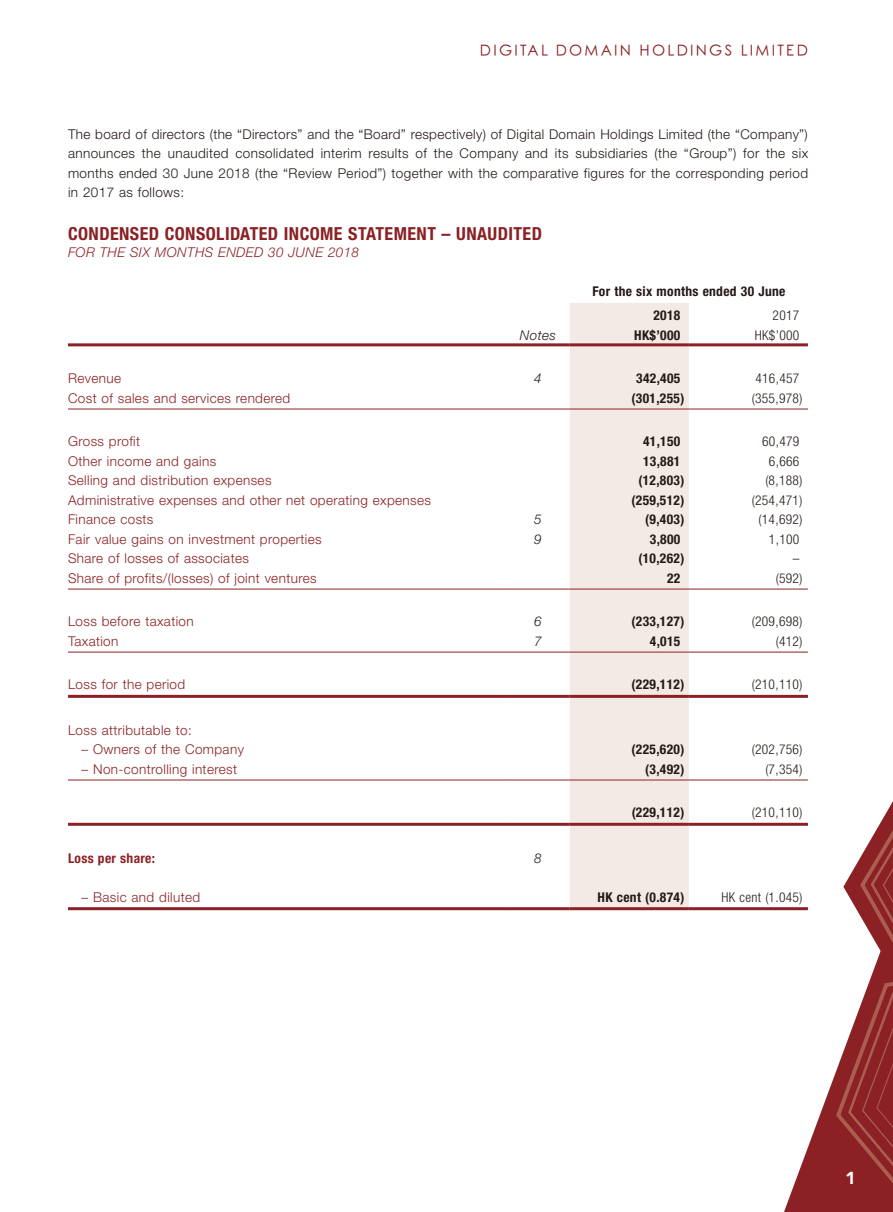
<style>
.page{position:relative;width:893px;height:1212px;background:#fff}
.page>*{position:absolute;margin:0;border:0;box-sizing:border-box;transform-origin:0 0}
.t1{font:700 condensed 18px "Helvetica Neue LT Std";letter-spacing:.025em;color:#8b2124}
.t2{font:900 17.25px "Avenir LT Std";color:#fff}
.t3{font:15px "Rounded Elegance";letter-spacing:.15em;color:#8b2124}
.t4{font:300 13.5px "Helvetica Neue LT Std";letter-spacing:.03em;color:#8b2124}
.t5{font:300 13.5px/19.5px "Helvetica Neue LT Std";letter-spacing:.03em;color:#231916;text-align:justify}
.t6{font:700 condensed 13.5px/23.7px "Helvetica Neue LT Std";letter-spacing:.025em;color:#231916}
.t7{font:300 condensed 13.5px "Helvetica Neue LT Std";letter-spacing:.025em;color:#231916}
.t8{font:italic 300 13.5px "Helvetica Neue LT Std";letter-spacing:.03em;color:#8b2124}
.t9{font:700 condensed 13.5px "Helvetica Neue LT Std";letter-spacing:.025em;color:#8b2124}
.t10{font:italic 300 13.5px "Helvetica Neue LT Std";letter-spacing:.03em;color:#231916}
</style>
<div class="page">
<svg style="left:779px;top:779px;width:55px;height:433px"></svg>
<svg style="left:834px;top:801px;width:59px;height:411px"></svg>
<div style="left:570px;top:303px;width:119px;height:604px;background:#f4eae5"></div>
<hr style="left:68px;top:343px;width:438px;height:3px;background:#8b2124">
<hr style="left:506px;top:343px;width:64px;height:3px;background:#8b2124">
<hr style="left:570px;top:343px;width:119px;height:3px;background:#8b2124">
<hr style="left:689px;top:343px;width:119px;height:3px;background:#8b2124">
<hr style="left:68px;top:409px;width:438px;height:1px;background:#8b2124">
<hr style="left:506px;top:409px;width:64px;height:1px;background:#8b2124">
<hr style="left:570px;top:409px;width:119px;height:1px;background:#8b2124">
<hr style="left:689px;top:409px;width:119px;height:1px;background:#8b2124">
<hr style="left:68px;top:589px;width:438px;height:1px;background:#8b2124">
<hr style="left:506px;top:589px;width:64px;height:1px;background:#8b2124">
<hr style="left:570px;top:589px;width:119px;height:1px;background:#8b2124">
<hr style="left:689px;top:589px;width:119px;height:1px;background:#8b2124">
<hr style="left:68px;top:652px;width:438px;height:1px;background:#8b2124">
<hr style="left:506px;top:652px;width:64px;height:1px;background:#8b2124">
<hr style="left:570px;top:652px;width:119px;height:1px;background:#8b2124">
<hr style="left:689px;top:652px;width:119px;height:1px;background:#8b2124">
<hr style="left:68px;top:695px;width:438px;height:3px;background:#8b2124">
<hr style="left:506px;top:695px;width:64px;height:3px;background:#8b2124">
<hr style="left:570px;top:695px;width:119px;height:3px;background:#8b2124">
<hr style="left:689px;top:695px;width:119px;height:3px;background:#8b2124">
<hr style="left:68px;top:780px;width:438px;height:1px;background:#8b2124">
<hr style="left:506px;top:780px;width:64px;height:1px;background:#8b2124">
<hr style="left:570px;top:780px;width:119px;height:1px;background:#8b2124">
<hr style="left:689px;top:780px;width:119px;height:1px;background:#8b2124">
<hr style="left:68px;top:823px;width:438px;height:3px;background:#8b2124">
<hr style="left:506px;top:823px;width:64px;height:3px;background:#8b2124">
<hr style="left:570px;top:823px;width:119px;height:3px;background:#8b2124">
<hr style="left:689px;top:823px;width:119px;height:3px;background:#8b2124">
<hr style="left:68px;top:907px;width:438px;height:3px;background:#8b2124">
<hr style="left:506px;top:907px;width:64px;height:3px;background:#8b2124">
<hr style="left:570px;top:907px;width:119px;height:3px;background:#8b2124">
<hr style="left:689px;top:907px;width:119px;height:3px;background:#8b2124">
<p class="t3" style="left:480px;top:41px;width:330px">DIGITAL DOMAIN HOLDINGS LIMITED</p>
<p class="t5" style="left:68px;top:124px;width:742px">The board of directors (the “Directors” and the “Board” respectively) of Digital Domain Holdings Limited (the “Company”) announces the unaudited consolidated interim results of the Company and its subsidiaries (the “Group”) for the six months ended 30 June 2018 (the “Review Period”) together with the comparative figures for the corresponding period in 2017 as follows:</p>
<h1 class="t1" style="left:68px;top:223px;width:475px">CONDENSED CONSOLIDATED INCOME STATEMENT – UNAUDITED</h1>
<p class="t8" style="left:68px;top:244px;width:293px">FOR THE SIX MONTHS ENDED 30 JUNE 2018</p>
<p class="t6" style="left:653px;top:279px;width:133px;text-indent:-61px">For the six months ended 30 June<br>2018</p>
<p class="t7" style="left:772px;top:307px;width:28px">2017</p>
<p class="t10" style="left:520px;top:327px;width:38px">Notes</p>
<p class="t6" style="left:634px;top:323px;width:48px">HK$’000</p>
<p class="t7" style="left:755px;top:327px;width:46px">HK$’000</p>
<p class="t4" style="left:68px;top:370px;width:55px">Revenue</p>
<p class="t10" style="left:534px;top:370px;width:9px">4</p>
<p class="t6" style="left:636px;top:366px;width:46px">342,405</p>
<p class="t7" style="left:755px;top:371px;width:46px">416,457</p>
<p class="t4" style="left:68px;top:389px;width:224px">Cost of sales and services rendered</p>
<p class="t6" style="left:632px;top:386px;width:54px">(301,255)</p>
<p class="t7" style="left:752px;top:390px;width:52px">(355,978)</p>
<p class="t4" style="left:68px;top:433px;width:74px">Gross profit</p>
<p class="t6" style="left:643px;top:429px;width:39px">41,150</p>
<p class="t7" style="left:762px;top:434px;width:39px">60,479</p>
<p class="t4" style="left:68px;top:452px;width:150px">Other income and gains</p>
<p class="t6" style="left:643px;top:449px;width:39px">13,881</p>
<p class="t7" style="left:769px;top:453px;width:32px">6,666</p>
<p class="t4" style="left:68px;top:472px;width:205px">Selling and distribution expenses</p>
<p class="t6" style="left:638px;top:468px;width:47px">(12,803)</p>
<p class="t7" style="left:765px;top:473px;width:39px">(8,188)</p>
<p class="t4" style="left:68px;top:491px;width:364px">Administrative expenses and other net operating expenses</p>
<p class="t6" style="left:632px;top:488px;width:54px">(259,512)</p>
<p class="t7" style="left:752px;top:492px;width:52px">(254,471)</p>
<p class="t4" style="left:68px;top:511px;width:87px">Finance costs</p>
<p class="t10" style="left:534px;top:511px;width:9px">5</p>
<p class="t6" style="left:645px;top:507px;width:41px">(9,403)</p>
<p class="t7" style="left:758px;top:512px;width:45px">(14,692)</p>
<p class="t4" style="left:68px;top:530px;width:255px">Fair value gains on investment properties</p>
<p class="t10" style="left:534px;top:531px;width:9px">9</p>
<p class="t6" style="left:650px;top:527px;width:32px">3,800</p>
<p class="t7" style="left:769px;top:531px;width:32px">1,100</p>
<p class="t4" style="left:68px;top:550px;width:182px">Share of losses of associates</p>
<p class="t6" style="left:638px;top:546px;width:47px">(10,262)</p>
<p class="t7" style="left:793px;top:550px;width:8px">–</p>
<p class="t4" style="left:68px;top:569px;width:250px">Share of profits/(losses) of joint ventures</p>
<p class="t6" style="left:667px;top:566px;width:15px">22</p>
<p class="t7" style="left:776px;top:570px;width:28px">(592)</p>
<p class="t4" style="left:68px;top:613px;width:127px">Loss before taxation</p>
<p class="t10" style="left:534px;top:613px;width:9px">6</p>
<p class="t6" style="left:632px;top:609px;width:54px">(233,127)</p>
<p class="t7" style="left:752px;top:614px;width:52px">(209,698)</p>
<p class="t4" style="left:68px;top:632px;width:52px">Taxation</p>
<p class="t10" style="left:534px;top:633px;width:9px">7</p>
<p class="t6" style="left:650px;top:629px;width:32px">4,015</p>
<p class="t7" style="left:776px;top:633px;width:28px">(412)</p>
<p class="t4" style="left:68px;top:676px;width:119px">Loss for the period</p>
<p class="t6" style="left:632px;top:672px;width:54px">(229,112)</p>
<p class="t7" style="left:752px;top:677px;width:52px">(210,110)</p>
<p class="t4" style="left:68px;top:721px;width:125px">Loss attributable to:</p>
<p class="t4" style="left:82px;top:741px;width:164px">– Owners of the Company</p>
<p class="t6" style="left:632px;top:737px;width:54px">(225,620)</p>
<p class="t7" style="left:752px;top:741px;width:52px">(202,756)</p>
<p class="t4" style="left:82px;top:760px;width:157px">– Non-controlling interest</p>
<p class="t6" style="left:645px;top:757px;width:41px">(3,492)</p>
<p class="t7" style="left:765px;top:761px;width:39px">(7,354)</p>
<p class="t6" style="left:632px;top:800px;width:54px">(229,112)</p>
<p class="t7" style="left:752px;top:804px;width:52px">(210,110)</p>
<p class="t9" style="left:68px;top:849px;width:89px">Loss per share:</p>
<p class="t10" style="left:534px;top:850px;width:9px">8</p>
<p class="t4" style="left:82px;top:888px;width:120px">– Basic and diluted</p>
<p class="t6" style="left:597px;top:885px;width:88px">HK cent (0.874)</p>
<p class="t7" style="left:722px;top:889px;width:82px">HK cent (1.045)</p>
<p class="t2" style="left:845px;top:1167px;width:12px">1</p>
</div>
